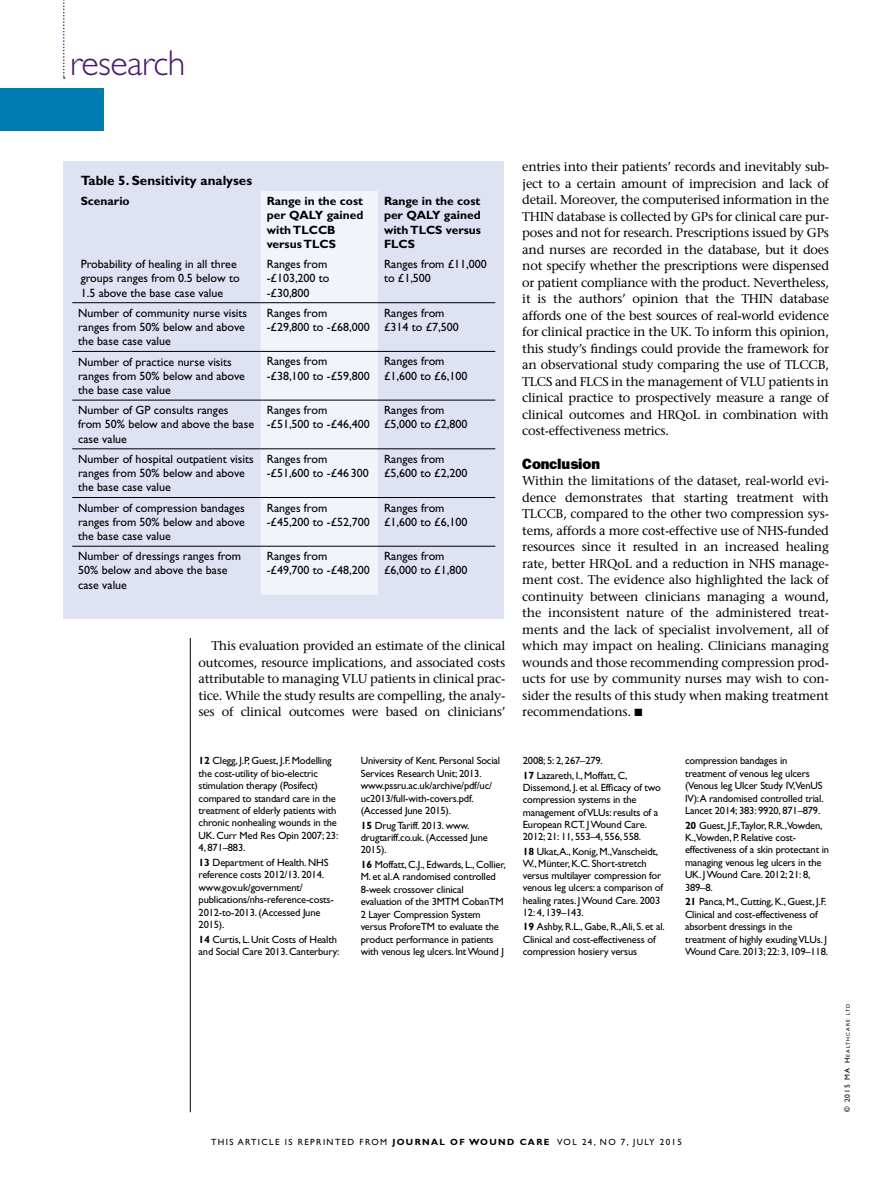
<style>
.page{position:relative;width:893px;height:1191px;background:#fff}
.page>*{position:absolute;margin:0;border:0;box-sizing:border-box;transform-origin:0 0}
.t1{font:300 36px "Gill Sans Std";letter-spacing:-.015em;color:#491a66}
.t2{font:15px "ITC Franklin Gothic Std Hvy";letter-spacing:-.015em;color:#000}
.t3{font:700 13.5px "Gill Sans Std";color:#000}
.t4{font:500 12.75px/16.5px "Stone Serif Std";letter-spacing:-.02em;color:#000;text-align:justify}
.t5{font:12px/14.2px "Gill Sans Std";color:#000}
.t6{font:700 12px/14.2px "Gill Sans Std";color:#000}
.t7{font:10.5px/12.5px "Gill Sans Std";letter-spacing:-.015em;color:#000}
.t8{font:9px "Gill Sans Std";letter-spacing:.15em;color:#000}
.t9{font:5.25px "Gill Sans Std";letter-spacing:.215em;color:#000}
.s1{font-weight:700}
.s2{font-size:7.5px}
</style>
<div class="page">
<div style="left:0;top:89px;width:104px;height:42px;background:#007cb0"></div>
<svg style="left:63px;top:0;width:2px;height:79px"></svg>
<hr style="left:190px;top:638px;width:1px;height:474px;background:#000">
<div style="left:64px;top:161px;width:440px;height:458px;background:#dee2f3"></div>
<svg style="left:72px;top:303px;width:423px;height:243px"></svg>
<div style="left:261px;top:191px;width:117px;height:404px;background:#f2f4fb"></div>
<hr style="left:72px;top:302px;width:189px;height:1px;background:#000">
<hr style="left:261px;top:302px;width:117px;height:1px;background:#000">
<hr style="left:378px;top:302px;width:117px;height:1px;background:#000">
<hr style="left:72px;top:351px;width:189px;height:1px;background:#000">
<hr style="left:261px;top:351px;width:117px;height:1px;background:#000">
<hr style="left:378px;top:351px;width:117px;height:1px;background:#000">
<hr style="left:72px;top:400px;width:189px;height:1px;background:#000">
<hr style="left:261px;top:400px;width:117px;height:1px;background:#000">
<hr style="left:378px;top:400px;width:117px;height:1px;background:#000">
<hr style="left:72px;top:448px;width:189px;height:1px;background:#000">
<hr style="left:261px;top:448px;width:117px;height:1px;background:#000">
<hr style="left:378px;top:448px;width:117px;height:1px;background:#000">
<hr style="left:72px;top:497px;width:189px;height:1px;background:#000">
<hr style="left:261px;top:497px;width:117px;height:1px;background:#000">
<hr style="left:378px;top:497px;width:117px;height:1px;background:#000">
<hr style="left:72px;top:546px;width:189px;height:1px;background:#000">
<hr style="left:261px;top:546px;width:117px;height:1px;background:#000">
<hr style="left:378px;top:546px;width:117px;height:1px;background:#000">
<h1 class="t1" style="left:70px;top:43px;width:117px">research</h1>
<p class="t3" style="left:81px;top:172px;width:173px">Table 5. Sensitivity analyses</p>
<p class="t6" style="left:81px;top:194px;width:50px">Scenario</p>
<p class="t6" style="left:267px;top:194px;width:98px">Range in the cost per QALY gained with TLCCB versus TLCS</p>
<p class="t6" style="left:384px;top:194px;width:98px;text-align:justify">Range in the cost per QALY gained with TLCS versus FLCS</p>
<p class="t5" style="left:81px;top:257px;width:160px">Probability of healing in all three groups ranges from 0.5 below to<br>1.5 above the base case value</p>
<p class="t5" style="left:267px;top:257px;width:64px">Ranges from -£103,200 to -£30,800</p>
<p class="t5" style="left:384px;top:257px;width:104px">Ranges from £11,000 to £1,500</p>
<p class="t5" style="left:78px;top:306px;width:170px">Number of community nurse visits ranges from 50% below and above the base case value</p>
<p class="t5" style="left:267px;top:306px;width:105px">Ranges from -£29,800 to -£68,000</p>
<p class="t5" style="left:384px;top:306px;width:76px">Ranges from £314 to £7,500</p>
<p class="t5" style="left:78px;top:354px;width:168px">Number of practice nurse visits ranges from 50% below and above the base case value</p>
<p class="t5" style="left:267px;top:354px;width:105px">Ranges from -£38,100 to -£59,800</p>
<p class="t5" style="left:384px;top:354px;width:85px">Ranges from £1,600 to £6,100</p>
<p class="t5" style="left:78px;top:403px;width:177px">Number of GP consults ranges from 50% below and above the base case value</p>
<p class="t5" style="left:267px;top:403px;width:105px">Ranges from -£51,500 to -£46,400</p>
<p class="t5" style="left:384px;top:403px;width:85px">Ranges from £5,000 to £2,800</p>
<p class="t5" style="left:78px;top:452px;width:177px">Number of hospital outpatient visits ranges from 50% below and above the base case value</p>
<p class="t5" style="left:267px;top:452px;width:103px">Ranges from -£51,600 to -£46 300</p>
<p class="t5" style="left:384px;top:452px;width:85px">Ranges from £5,600 to £2,200</p>
<p class="t5" style="left:78px;top:500px;width:168px;text-align:justify">Number of compression bandages ranges from 50% below and above the base case value</p>
<p class="t5" style="left:267px;top:500px;width:105px">Ranges from -£45,200 to -£52,700</p>
<p class="t5" style="left:384px;top:500px;width:85px">Ranges from £1,600 to £6,100</p>
<p class="t5" style="left:78px;top:549px;width:164px">Number of dressings ranges from<br>50% below and above the base case value</p>
<p class="t5" style="left:267px;top:549px;width:105px">Ranges from -£49,700 to -£48,200</p>
<p class="t5" style="left:384px;top:549px;width:85px">Ranges from £6,000 to £1,800</p>
<p class="t4" style="left:199px;top:637px;width:308px;text-indent:13px">This evaluation provided an estimate of the clinical outcomes, resource implications, and associated costs attributable to managing VLU patients in clinical prac&shy;tice. While the study results are compelling, the analy&shy;ses of clinical outcomes were based on clinicians’</p>
<p class="t7" style="left:199px;top:754px;width:141px"><span class="s1">12</span> Clegg, J.P, Guest, J.F. Modelling the cost-utility of bio-electric stimulation therapy (Posifect) compared to standard care in the treatment of elderly patients with chronic nonhealing wounds in the<br>UK. Curr Med Res Opin 2007; 23:<br>4, 871–883.</p>
<p class="t7" style="left:199px;top:856px;width:137px"><span class="s1">13</span> Department of Health. NHS reference costs 2012/13. 2014. www.gov.uk/government/ publications/nhs-reference-costs-<br>2012-to-2013. (Accessed June<br>2015).</p>
<p class="t7" style="left:199px;top:932px;width:142px"><span class="s1">14</span> Curtis, L. Unit Costs of Health and Social Care 2013. Canterbury:</p>
<p class="t7" style="left:361px;top:754px;width:141px">University of Kent. Personal Social<br>Services Research Unit; 2013. www.pssru.ac.uk/archive/pdf/uc/ uc2013/full-with-covers.pdf. (Accessed June 2015).</p>
<p class="t7" style="left:361px;top:819px;width:129px"><span class="s1">15</span> Drug Tariff. 2013. www. drugtariff.co.uk. (Accessed June<br>2015).</p>
<p class="t7" style="left:361px;top:858px;width:146px"><span class="s1">16</span> Moffatt, C.J., Edwards, L., Collier,<br>M. et al.A randomised controlled<br>8-week crossover clinical evaluation of the 3MTM CobanTM<br>2 Layer Compression System versus ProforeTM to evaluate the product performance in patients with venous leg ulcers. Int Wound J</p>
<p class="t4" style="left:522px;top:159px;width:308px">entries into their patients’ records and inevitably sub&shy;ject to a certain amount of imprecision and lack of detail. Moreover, the computerised information in the THIN database is collected by GPs for clinical care pur&shy;poses and not for research. Prescriptions issued by GPs and nurses are recorded in the database, but it does not specify whether the prescriptions were dispensed or patient compliance with the product. Nevertheless, it is the authors’ opinion that the THIN database affords one of the best sources of real-world evidence for clinical practice in the UK. To inform this opinion, this study’s findings could provide the framework for an observational study comparing the use of TLCCB, TLCS and FLCS in the management of VLU patients in clinical practice to prospectively measure a range of clinical outcomes and HRQoL in combination with cost-effectiveness metrics.</p>
<h2 class="t2" style="left:522px;top:454px;width:79px">Conclusion</h2>
<p class="t4" style="left:522px;top:472px;width:308px">Within the limitations of the dataset, real-world evi&shy;dence demonstrates that starting treatment with TLCCB, compared to the other two compression sys&shy;tems, affords a more cost-effective use of NHS-funded resources since it resulted in an increased healing rate, better HRQoL and a reduction in NHS manage&shy;ment cost. The evidence also highlighted the lack of continuity between clinicians managing a wound, the inconsistent nature of the administered treat&shy;ments and the lack of specialist involvement, all of which may impact on healing. Clinicians managing wounds and those recommending compression prod&shy;ucts for use by community nurses may wish to con&shy;sider the results of this study when making treatment recommendations. ■</p>
<p class="t7" style="left:523px;top:753px;width:106px;line-height:14.4px">2008; 5: 2, 267–279.<br><span class="s1">17</span> Lazareth, I., Moffatt, C,</p>
<p class="t7" style="left:523px;top:781px;width:140px">Dissemond, J. et al. Efficacy of two compression systems in the management of VLUs: results of a<br>European RCT. J Wound Care.<br>2012; 21: 11, 553–4, 556, 558.</p>
<p class="t7" style="left:523px;top:845px;width:142px"><span class="s1">18</span> Ukat,A., Konig, M.,Vanscheidt,<br>W., Münter, K.C. Short-stretch versus multilayer compression for venous leg ulcers: a comparison of healing rates. J Wound Care. 2003<br>12: 4, 139–143.</p>
<p class="t7" style="left:523px;top:920px;width:143px"><span class="s1">19</span> Ashby, R.L., Gabe, R.,Ali, S. et al.<br>Clinical and cost-effectiveness of compression hosiery versus</p>
<p class="t7" style="left:685px;top:754px;width:140px">compression bandages in treatment of venous leg ulcers (Venous leg Ulcer Study IV,VenUS<br>IV):A randomised controlled trial.<br>Lancet 2014; 383: 9920, 871–879.</p>
<p class="t7" style="left:685px;top:819px;width:146px"><span class="s1">20</span> Guest, J.F.,Taylor, R.R.,Vowden,<br>K.,Vowden, P. Relative cost&shy;effectiveness of a skin protectant in managing venous leg ulcers in the<br>UK. J Wound Care. 2012; 21: 8,<br>389–8.</p>
<p class="t7" style="left:685px;top:895px;width:145px"><span class="s1">21</span> Panca, M., Cutting, K., Guest, J.F.<br>Clinical and cost-effectiveness of absorbent dressings in the treatment of highly exuding VLUs. J Wound Care. 2013; 22: 3, 109–118.</p>
<p class="t8" style="left:211px;top:1137px;width:472px">THIS ARTICLE IS REPRINTED FROM <span class="s1">JOURNAL OF WOUND CARE</span> VOL 24, NO 7, JULY 2015</p>
<p class="t9" style="left:845px;top:1112px;width:110px;rotate:-90deg"><span class="s2">© 2015 MA H</span>ealth care ltd</p>
</div>
